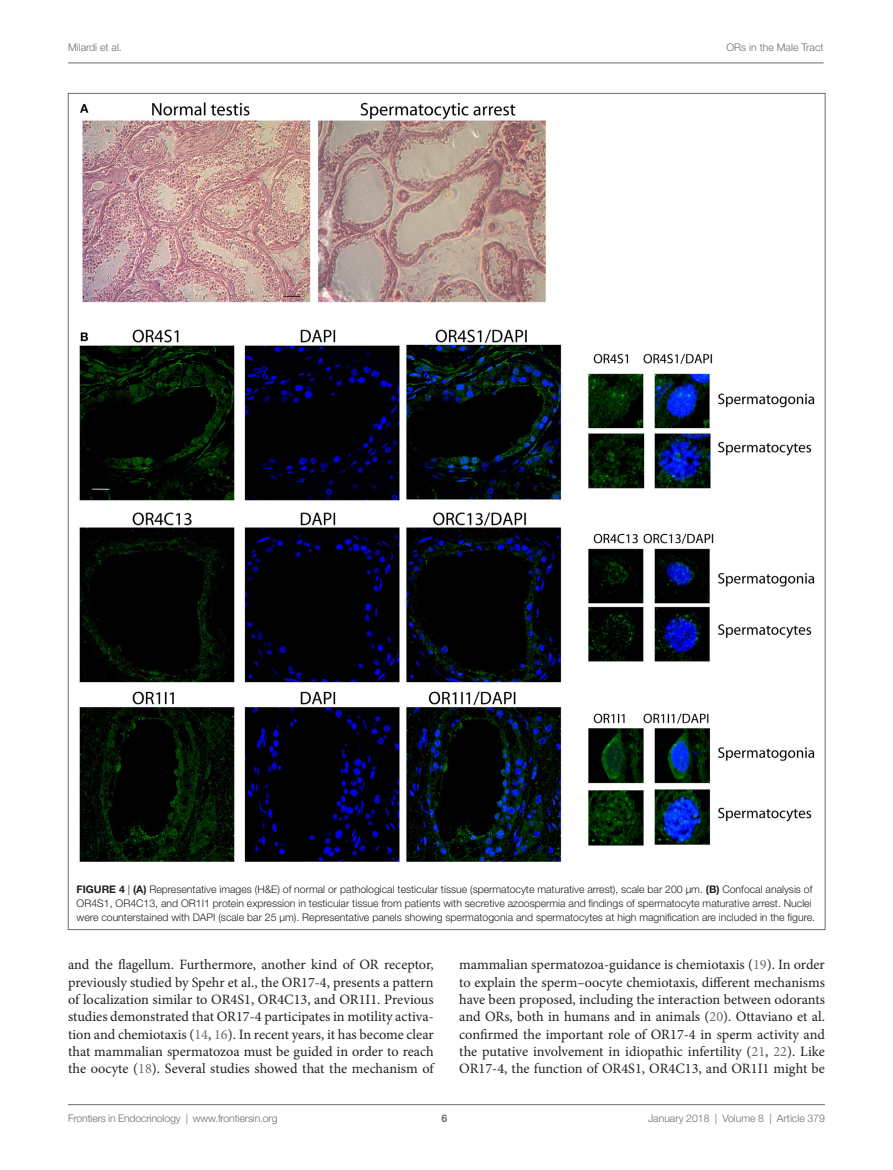
<style>
.page{position:relative;width:893px;height:1170px;background:#fff}
.page>*{position:absolute;margin:0;border:0;box-sizing:border-box;transform-origin:0 0}
.t1{font:14.25px/17.2px "Minion Pro";color:#231f20;text-align:justify}
.t2{font:300 10.5px/14.2px "Helvetica Neue LT Std";color:#231f20}
.t3{font:300 10.5px "Helvetica Neue LT Std";color:#6c6d70}
.t4{font:700 10.5px "Helvetica Neue LT Std";color:#6c6d70}
.s1{font-weight:700}
.s2{color:#6c6d70}
</style>
<div class="page">
<img style="left:79px;top:102px;width:736px;height:760px">
<hr style="left:68px;top:63px;width:756px;height:1px;background:#6c6d70">
<hr style="left:68px;top:1104px;width:757px;height:1px;background:#6c6d70">
<p class="t3" style="left:68px;top:41px;width:55px">Milardi et al.</p>
<p class="t3" style="left:726px;top:41px;width:99px">ORs in the Male Tract</p>
<p class="t2" style="left:77px;top:881px;width:740px"><span class="s1">FIGURE 4</span> | <span class="s1">(A)</span> Representative images (H&amp;E) of normal or pathological testicular tissue (spermatocyte maturative arrest), scale bar 200 µm. <span class="s1">(B)</span> Confocal analysis of<br>OR4S1, OR4C13, and OR1I1 protein expression in testicular tissue from patients with secretive azoospermia and findings of spermatocyte maturative arrest. Nuclei were counterstained with DAPI (scale bar 25 µm). Representative panels showing spermatogonia and spermatocytes at high magnification are included in the figure.</p>
<p class="t1" style="left:68px;top:956px;width:367px">and the flagellum. Furthermore, another kind of OR receptor, previously studied by Spehr et al., the OR17-4, presents a pattern of localization similar to OR4S1, OR4C13, and OR1I1. Previous studies demonstrated that OR17-4 participates in motility activa&shy;tion and chemiotaxis (<span class="s2">14</span>, <span class="s2">16</span>). In recent years, it has become clear that mammalian spermatozoa must be guided in order to reach the oocyte (<span class="s2">18</span>). Several studies showed that the mechanism of</p>
<p class="t1" style="left:459px;top:956px;width:367px">mammalian spermatozoa-guidance is chemiotaxis (<span class="s2">19</span>). In order to explain the sperm–oocyte chemiotaxis, different mechanisms have been proposed, including the interaction between odorants and ORs, both in humans and in animals (<span class="s2">20</span>). Ottaviano et al. confirmed the important role of OR17-4 in sperm activity and the putative involvement in idiopathic infertility (<span class="s2">21</span>, <span class="s2">22</span>). Like OR17-4, the function of OR4S1, OR4C13, and OR1I1 might be</p>
<p class="t3" style="left:68px;top:1111px;width:211px">Frontiers in Endocrinology | www.frontiersin.org</p>
<p class="t3" style="left:648px;top:1111px;width:178px">January 2018 | Volume 8 | Article 379</p>
<p class="t4" style="left:441px;top:1111px;width:7px">6</p>
</div>
